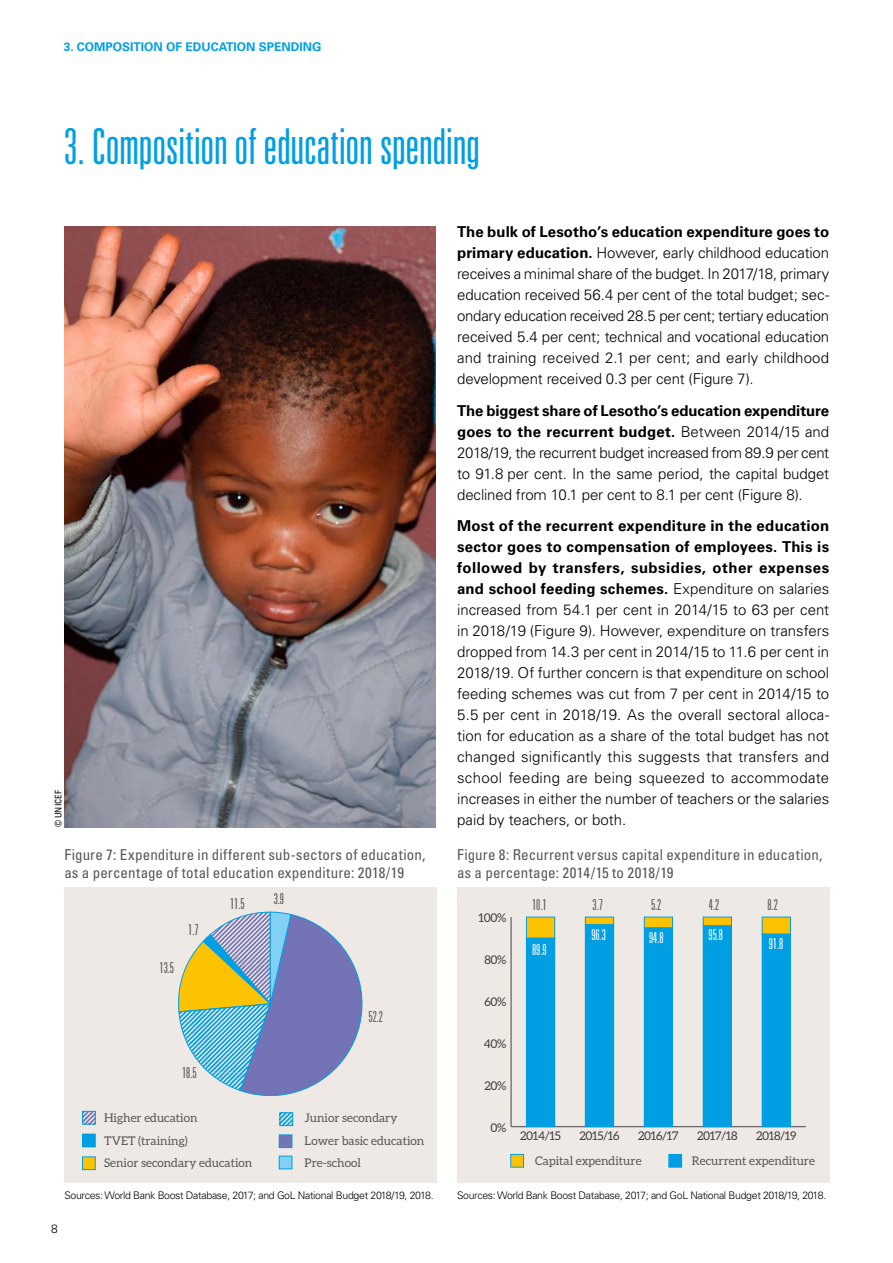
<style>
.page{position:relative;width:893px;height:1263px;background:#fff}
.page>*{position:absolute;margin:0;border:0;box-sizing:border-box;transform-origin:0 0}
.t1{font:300 ultra-condensed 49.5px "Univers LT Std";letter-spacing:-.005em;color:#009fe3}
.t2{font:300 15px/21px "Univers LT Std";letter-spacing:-.005em;color:#000;text-align:justify}
.t3{font:condensed 15px/18px "Univers LT Std";letter-spacing:.01em;color:#575756}
.t4{font:300 ultra-condensed 15px "Univers LT Std";color:#575756}
.t5{font:300 ultra-condensed 15px "Univers LT Std";color:#fff}
.t6{font:12px/22.4px "Aleo";color:#575756}
.t7{font:12px "Aleo";letter-spacing:-.03em;color:#3c3c3b}
.t8{font:700 12px "Univers LT Std";color:#009fe3}
.t9{font:300 12px "Univers LT Std";color:#000}
.t10{font:300 10.5px "Univers LT Std";letter-spacing:-.03em;color:#000}
.t11{font:condensed 9px "Univers LT Std";letter-spacing:.01em;color:#000}
.s1{font-weight:700}
</style>
<div class="page">
<div style="left:64px;top:887px;width:373px;height:296px;background:#eee9e5"></div>
<svg style="left:178px;top:911px;width:185px;height:186px"></svg>
<svg style="left:84px;top:1113px;width:10px;height:9px"></svg>
<div style="left:82px;top:1111px;width:14px;height:13px;border:1px solid #009fe3"></div>
<div style="left:83px;top:1134px;width:12px;height:13px;background:#009fe3"></div>
<div style="left:82px;top:1134px;width:14px;height:13px;border:1px solid #009fe3"></div>
<div style="left:83px;top:1157px;width:12px;height:12px;background:#fdc300"></div>
<div style="left:82px;top:1156px;width:14px;height:14px;border:1px solid #009fe3"></div>
<svg style="left:282px;top:1114px;width:9px;height:10px"></svg>
<div style="left:280px;top:1112px;width:13px;height:14px;border:1px solid #009fe3"></div>
<div style="left:279px;top:1135px;width:13px;height:12px;background:#7373b5"></div>
<div style="left:279px;top:1134px;width:13px;height:14px;border:1px solid #009fe3"></div>
<div style="left:279px;top:1156px;width:13px;height:13px;background:#83d0f5"></div>
<div style="left:279px;top:1156px;width:13px;height:13px;border:1px solid #009fe3"></div>
<div style="left:457px;top:887px;width:372px;height:296px;background:#eee9e5"></div>
<hr style="left:511px;top:1126px;width:295px;height:1px;background:#575756">
<hr style="left:510px;top:917px;width:2px;height:210px;background:#575756">
<div style="left:526px;top:917px;width:29px;height:21px;background:#fdc300"></div>
<div style="left:526px;top:917px;width:29px;height:21px;border:1px solid #009fe3"></div>
<div style="left:585px;top:917px;width:29px;height:8px;background:#fdc300"></div>
<div style="left:644px;top:917px;width:29px;height:11px;background:#fdc300"></div>
<div style="left:644px;top:917px;width:29px;height:11px;border:1px solid #009fe3"></div>
<div style="left:703px;top:917px;width:28px;height:9px;background:#fdc300"></div>
<div style="left:762px;top:917px;width:28px;height:17px;background:#fdc300"></div>
<div style="left:526px;top:938px;width:29px;height:189px;background:#009fe3"></div>
<div style="left:585px;top:925px;width:29px;height:202px;background:#009fe3"></div>
<div style="left:644px;top:928px;width:29px;height:199px;background:#009fe3"></div>
<div style="left:703px;top:926px;width:28px;height:201px;background:#009fe3"></div>
<div style="left:703px;top:925px;width:29px;height:202px;border:1px solid #009fe3"></div>
<div style="left:762px;top:934px;width:28px;height:193px;background:#009fe3"></div>
<div style="left:762px;top:934px;width:29px;height:193px;border:1px solid #009fe3"></div>
<div style="left:511px;top:1154px;width:12px;height:13px;background:#fdc300"></div>
<div style="left:510px;top:1154px;width:14px;height:13px;border:1px solid #009fe3"></div>
<div style="left:669px;top:1154px;width:13px;height:13px;background:#009fe3"></div>
<div style="left:668px;top:1154px;width:14px;height:13px;border:1px solid #009fe3"></div>
<img style="left:64px;top:226px;width:372px;height:601px">
<p class="t8" style="left:64px;top:40px;width:259px">3. Composition of education spending</p>
<h1 class="t1" style="left:64px;top:121px;width:418px">3. Composition of education spending</h1>
<p class="t11" style="left:53px;top:827px;width:39px;rotate:-90deg">© UNICEF</p>
<p class="t2" style="left:457px;top:221px;width:374px"><span class="s1">The bulk of Lesotho’s education expenditure goes to primary education.</span> However, early childhood education receives a minimal share of the budget. In 2017/18, primary education received 56.4 per cent of the total budget; sec&shy;ondary education received 28.5 per cent; tertiary education received 5.4 per cent; technical and vocational education and training received 2.1 per cent; and early childhood development received 0.3 per cent (Figure 7).</p>
<p class="t2" style="left:457px;top:400px;width:374px"><span class="s1">The biggest share of Lesotho’s education expenditure goes to the recurrent budget.</span> Between 2014/15 and 2018/19, the recurrent budget increased from 89.9 per cent to 91.8 per cent. In the same period, the capital budget declined from 10.1 per cent to 8.1 per cent (Figure 8).</p>
<p class="t2" style="left:457px;top:515px;width:374px"><span class="s1">Most of the recurrent expenditure in the education sector goes to compensation of employees. This is followed by transfers, subsidies, other expenses and school feeding schemes.</span> Expenditure on salaries increased from 54.1 per cent in 2014/15 to 63 per cent in 2018/19 (Figure 9). However, expenditure on transfers dropped from 14.3 per cent in 2014/15 to 11.6 per cent in 2018/19. Of further concern is that expenditure on school feeding schemes was cut from 7 per cent in 2014/15 to 5.5 per cent in 2018/19. As the overall sectoral alloca&shy;tion for education as a share of the total budget has not changed significantly this suggests that transfers and school feeding are being squeezed to accommodate increases in either the number of teachers or the salaries paid by teachers, or both.</p>
<p class="t3" style="left:64px;top:845px;width:362px">Figure 7: Expenditure in different sub-sectors of education, as a percentage of total education expenditure: 2018/19</p>
<p class="t3" style="left:457px;top:845px;width:367px">Figure 8: Recurrent versus capital expenditure in education, as a percentage: 2014/15 to 2018/19</p>
<p class="t4" style="left:160px;top:960px;width:16px">13.5</p>
<p class="t4" style="left:188px;top:921px;width:12px">1.7</p>
<p class="t4" style="left:230px;top:896px;width:16px">11.5</p>
<p class="t4" style="left:274px;top:891px;width:12px">3.9</p>
<p class="t4" style="left:182px;top:1065px;width:16px">18.5</p>
<p class="t4" style="left:368px;top:1009px;width:16px">52.2</p>
<p class="t6" style="left:104px;top:1107px;width:150px">Higher education<br>TVET (training)<br>Senior secondary education</p>
<p class="t6" style="left:305px;top:1107px;width:121px">Junior secondary<br>Lower basic education<br>Pre-school</p>
<p class="t10" style="left:64px;top:1189px;width:371px">Sources: World Bank Boost Database, 2017; and GoL National Budget 2018/19, 2018.</p>
<p class="t9" style="left:51px;top:1222px;width:8px">8</p>
<p class="t7" style="left:479px;top:911px;width:29px">100%</p>
<p class="t7" style="left:484px;top:953px;width:23px">80%</p>
<p class="t7" style="left:484px;top:995px;width:23px">60%</p>
<p class="t7" style="left:484px;top:1037px;width:24px">40%</p>
<p class="t7" style="left:485px;top:1079px;width:23px">20%</p>
<p class="t7" style="left:491px;top:1121px;width:17px">0%</p>
<p class="t4" style="left:532px;top:897px;width:16px">10.1</p>
<p class="t5" style="left:532px;top:942px;width:16px">89.9</p>
<p class="t4" style="left:593px;top:897px;width:12px">3.7</p>
<p class="t5" style="left:591px;top:927px;width:16px">96.3</p>
<p class="t4" style="left:651px;top:897px;width:12px">5.2</p>
<p class="t5" style="left:649px;top:930px;width:16px">94.8</p>
<p class="t4" style="left:709px;top:897px;width:12px">4.2</p>
<p class="t5" style="left:708px;top:927px;width:16px">95.8</p>
<p class="t4" style="left:767px;top:897px;width:12px">8.2</p>
<p class="t5" style="left:769px;top:935px;width:16px">91.8</p>
<p class="t7" style="left:520px;top:1129px;width:42px">2014/15</p>
<p class="t7" style="left:579px;top:1129px;width:42px">2015/16</p>
<p class="t7" style="left:638px;top:1129px;width:42px">2016/17</p>
<p class="t7" style="left:697px;top:1129px;width:42px">2017/18</p>
<p class="t7" style="left:756px;top:1129px;width:42px">2018/19</p>
<p class="t6" style="left:535px;top:1150px;width:108px">Capital expenditure</p>
<p class="t6" style="left:692px;top:1150px;width:125px">Recurrent expenditure</p>
<p class="t10" style="left:457px;top:1189px;width:371px">Sources: World Bank Boost Database, 2017; and GoL National Budget 2018/19, 2018.</p>
</div>
